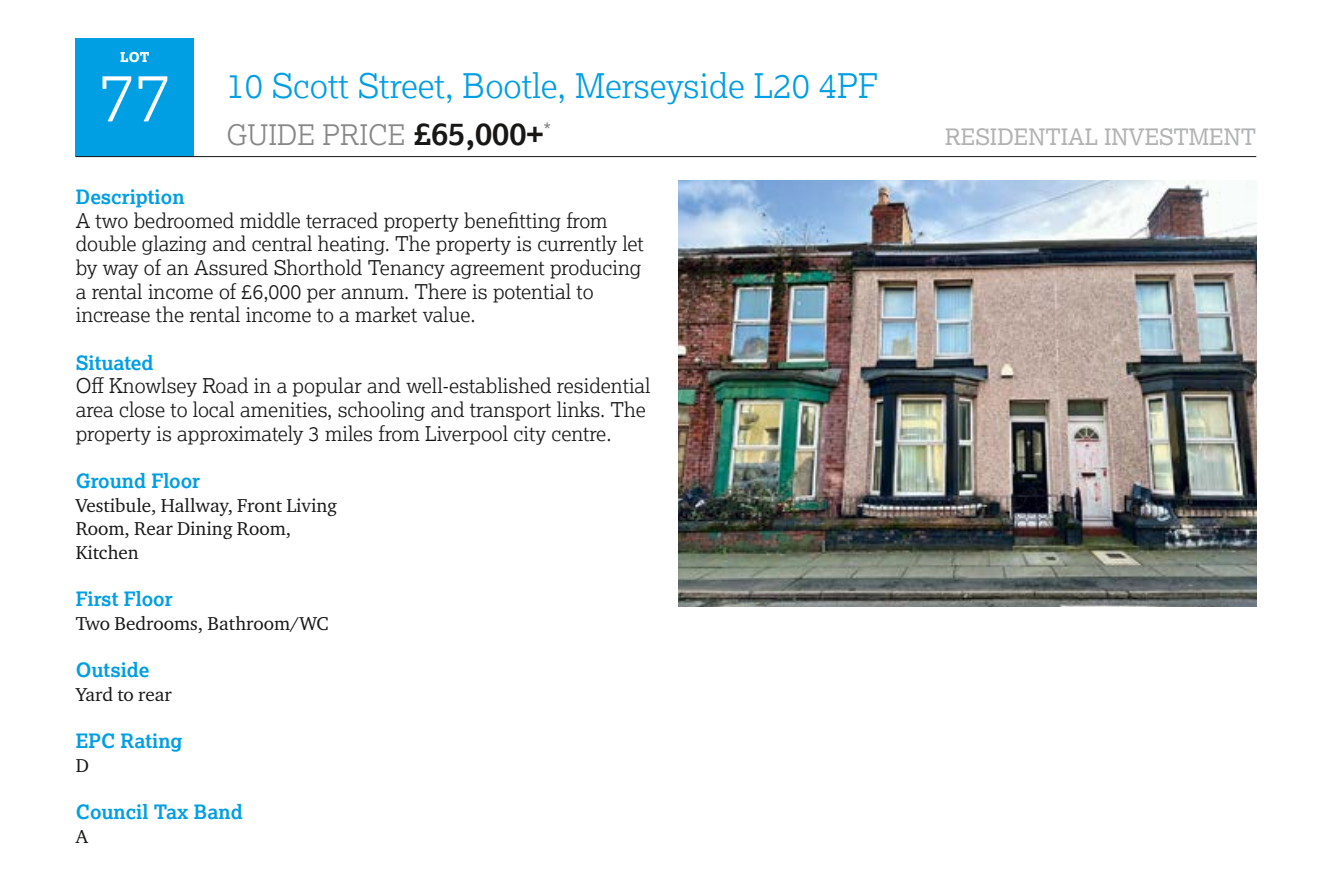
<style>
.page{position:relative;width:1336px;height:889px;background:#fff}
.page>*{position:absolute;margin:0;border:0;box-sizing:border-box;transform-origin:0 0}
.t1{font:300 67.5px "Lexia";color:#fff}
.t2{font:300 33.75px "Lexia";color:#009ee3}
.t3{font:300 28.12px "Lexia";color:#868786}
.t4{font:22.5px "Lexia";color:#b1b2b3}
.t5{font:300 20.25px/23.6px "Lexia";color:#181716}
.t6{font:700 19.8px "Lexia";color:#009ee3}
.t7{font:19.12px/23.6px "Charter ITC Pro";color:#181716}
.t8{font:800 13.5px "Lexia";color:#fff}
.s1{font-weight:700;font-size:31.5px;color:#181716}
</style>
<div class="page">
<div style="left:76px;top:39px;width:118px;height:118px;background:#009ee3"></div>
<hr style="left:76px;top:156px;width:1180px;height:1px;background:#181716">
<img style="left:678px;top:180px;width:578px;height:426px">
<p class="t8" style="left:120px;top:49px;width:31px">LOT</p>
<h1 class="t1" style="left:98px;top:54px;width:74px">77</h1>
<h2 class="t2" style="left:226px;top:64px;width:653px">10 Scott Street, Bootle, Merseyside L20 4PF</h2>
<h3 class="t3" style="left:226px;top:117px;width:326px">GUIDE PRICE <span class="s1">£65,000+</span><sup>*</sup></h3>
<p class="t4" style="left:945px;top:123px;width:313px">RESIDENTIAL INVESTMENT</p>
<p class="t6" style="left:76px;top:184px;width:110px">Description</p>
<p class="t5" style="left:76px;top:208px;width:569px">A two bedroomed middle terraced property benefitting from double glazing and central heating. The property is currently let by way of an Assured Shorthold Tenancy agreement producing a rental income of £6,000 per annum. There is potential to increase the rental income to a market value.</p>
<p class="t6" style="left:76px;top:350px;width:79px">Situated</p>
<p class="t5" style="left:76px;top:373px;width:576px">Off Knowlsey Road in a popular and well-established residential area close to local amenities, schooling and transport links. The property is approximately 3 miles from Liverpool city centre.</p>
<p class="t6" style="left:76px;top:468px;width:126px">Ground Floor</p>
<p class="t7" style="left:76px;top:492px;width:263px">Vestibule, Hallway, Front Living<br>Room, Rear Dining Room,<br>Kitchen</p>
<p class="t6" style="left:76px;top:586px;width:98px">First Floor</p>
<p class="t7" style="left:76px;top:611px;width:254px">Two Bedrooms, Bathroom/WC</p>
<p class="t6" style="left:76px;top:657px;width:75px">Outside</p>
<p class="t7" style="left:76px;top:681px;width:97px">Yard to rear</p>
<p class="t6" style="left:76px;top:728px;width:108px">EPC Rating</p>
<p class="t7" style="left:76px;top:752px;width:15px">D</p>
<p class="t6" style="left:76px;top:799px;width:168px">Council Tax Band</p>
<p class="t7" style="left:76px;top:823px;width:14px">A</p>
</div>
